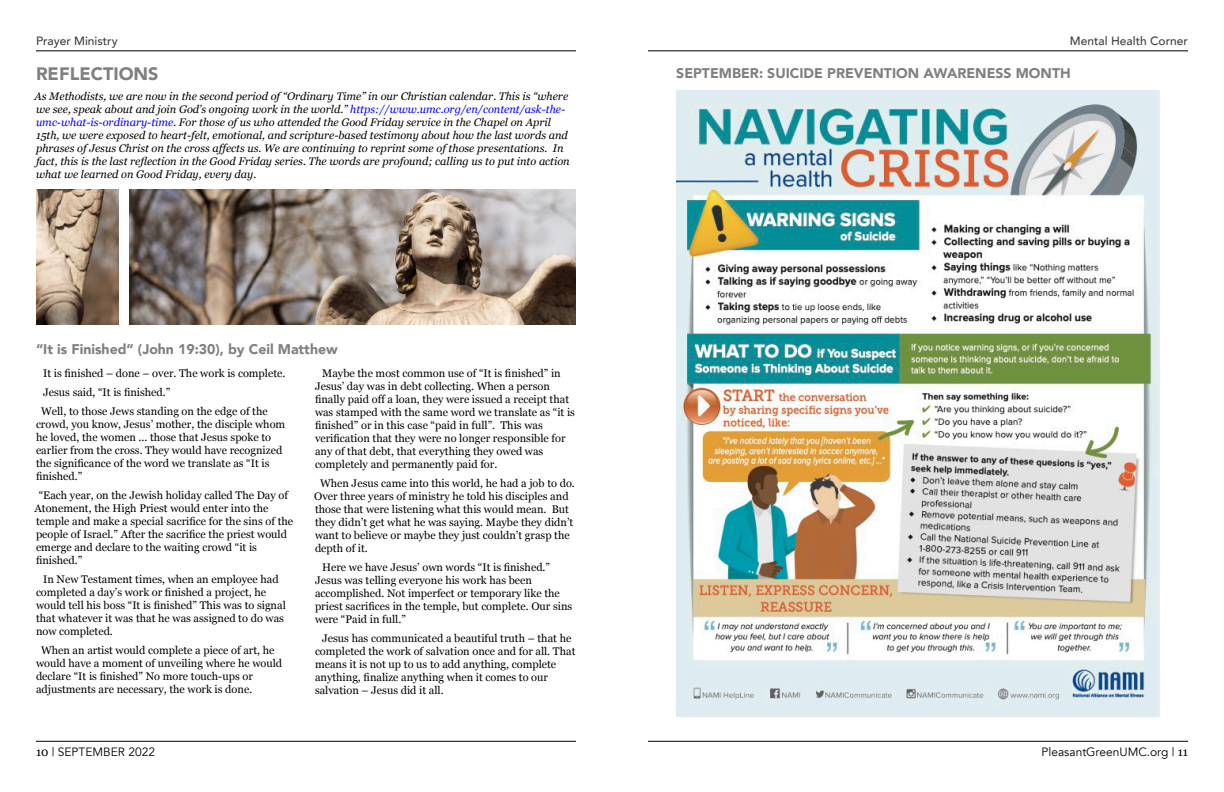
<style>
.page{position:relative;width:1224px;height:792px;background:#fff}
.page>*{position:absolute;margin:0;border:0;box-sizing:border-box;transform-origin:0 0}
.t1{font:900 18px "Avenir";color:#808080}
.t2{font:900 14px "Avenir";color:#808080}
.t3{font:12px "Avenir";color:#000}
.t4{font:500 12px "Avenir";color:#404040}
.t5{font:11px/13px "Georgia";color:#000}
.t6{font:italic 11px/13px "Georgia";color:#000}
.s1{color:#00f}
.s2{font-family:"Georgia"}
</style>
<div class="page">
<hr style="left:36px;top:741px;width:540px;height:1px;background:#000">
<hr style="left:36px;top:51px;width:540px;height:1px;background:#000">
<hr style="left:648px;top:741px;width:540px;height:1px;background:#000">
<hr style="left:648px;top:51px;width:540px;height:1px;background:#000">
<img style="left:676px;top:91px;width:484px;height:626px">
<img style="left:129px;top:190px;width:447px;height:135px">
<img style="left:36px;top:190px;width:82px;height:135px">
<p class="t4" style="left:36px;top:33px;width:83px">Prayer Ministry</p>
<p class="t4" style="left:1070px;top:33px;width:120px">Mental Health Corner</p>
<h1 class="t1" style="left:36px;top:62px;width:124px">REFLECTIONS</h1>
<p class="t2" style="left:676px;top:64px;width:396px">SEPTEMBER: SUICIDE PREVENTION AWARENESS MONTH</p>
<p class="t6" style="left:35px;top:91px;width:537px">As Methodists, we are now in the second period of “Ordinary Time” in our Christian calendar. This is “where we see, speak about and join God’s ongoing work in the world.” <span class="s1">https://www.umc.org/en/content/ask-the&shy;umc-what-is-ordinary-time</span>. For those of us who attended the Good Friday service in the Chapel on April 15th, we were exposed to heart-felt, emotional, and scripture-based testimony about how the last words and phrases of Jesus Christ on the cross affects us. We are continuing to reprint some of those presentations. In fact, this is the last reflection in the Good Friday series. The words are profound; calling us to put into action what we learned on Good Friday, every day.</p>
<p class="t2" style="left:36px;top:340px;width:303px">“It is Finished” (John 19:30), by Ceil Matthew</p>
<p class="t5" style="left:315px;top:367px;width:261px;text-indent:7px">Maybe the most common use of “It is finished” in Jesus’ day was in debt collecting. When a person finally paid off a loan, they were issued a receipt that was stamped with the same word we translate as “it is finished” or in this case “paid in full”. This was verification that they were no longer responsible for any of that debt, that everything they owed was completely and permanently paid for.</p>
<p class="t5" style="left:314px;top:477px;width:262px;text-indent:6px">When Jesus came into this world, he had a job to do.<br>Over three years of ministry he told his disciples and those that were listening what this would mean. But they didn’t get what he was saying. Maybe they didn’t want to believe or maybe they just couldn’t grasp the depth of it.</p>
<p class="t5" style="left:315px;top:561px;width:259px;text-indent:7px">Here we have Jesus’ own words “It is finished.” Jesus was telling everyone his work has been accomplished. Not imperfect or temporary like the priest sacrifices in the temple, but complete. Our sins were “Paid in full.”</p>
<p class="t5" style="left:315px;top:632px;width:262px;text-indent:7px">Jesus has communicated a beautiful truth – that he completed the work of salvation once and for all. That means it is not up to us to add anything, complete anything, finalize anything when it comes to our salvation – Jesus did it all.</p>
<p class="t5" style="left:41px;top:364px;width:246px;line-height:19px">It is finished – done – over. The work is complete.<br>Jesus said, “It is finished.”<br>Well, to those Jews standing on the edge of the</p>
<p class="t5" style="left:36px;top:418px;width:251px">crowd, you know, Jesus’ mother, the disciple whom he loved, the women ... those that Jesus spoke to earlier from the cross. They would have recognized the significance of the word we translate as “It is finished.”</p>
<p class="t5" style="left:35px;top:489px;width:260px;text-indent:4px">“Each year, on the Jewish holiday called The Day of Atonement, the High Priest would enter into the temple and make a special sacrifice for the sins of the people of Israel.” After the sacrifice the priest would emerge and declare to the waiting crowd “it is finished.”</p>
<p class="t5" style="left:36px;top:573px;width:251px;text-indent:7px">In New Testament times, when an employee had completed a day’s work or finished a project, he would tell his boss “It is finished” This was to signal that whatever it was that he was assigned to do was now completed.</p>
<p class="t5" style="left:36px;top:644px;width:248px;text-indent:5px">When an artist would complete a piece of art, he would have a moment of unveiling where he would declare “It is finished” No more touch-ups or adjustments are necessary, the work is done.</p>
<p class="t3" style="left:36px;top:744px;width:121px"><span class="s2">10</span> | SEPTEMBER 2022</p>
<p class="t3" style="left:1042px;top:744px;width:148px">PleasantGreenUMC.org | <span class="s2">11</span></p>
</div>
